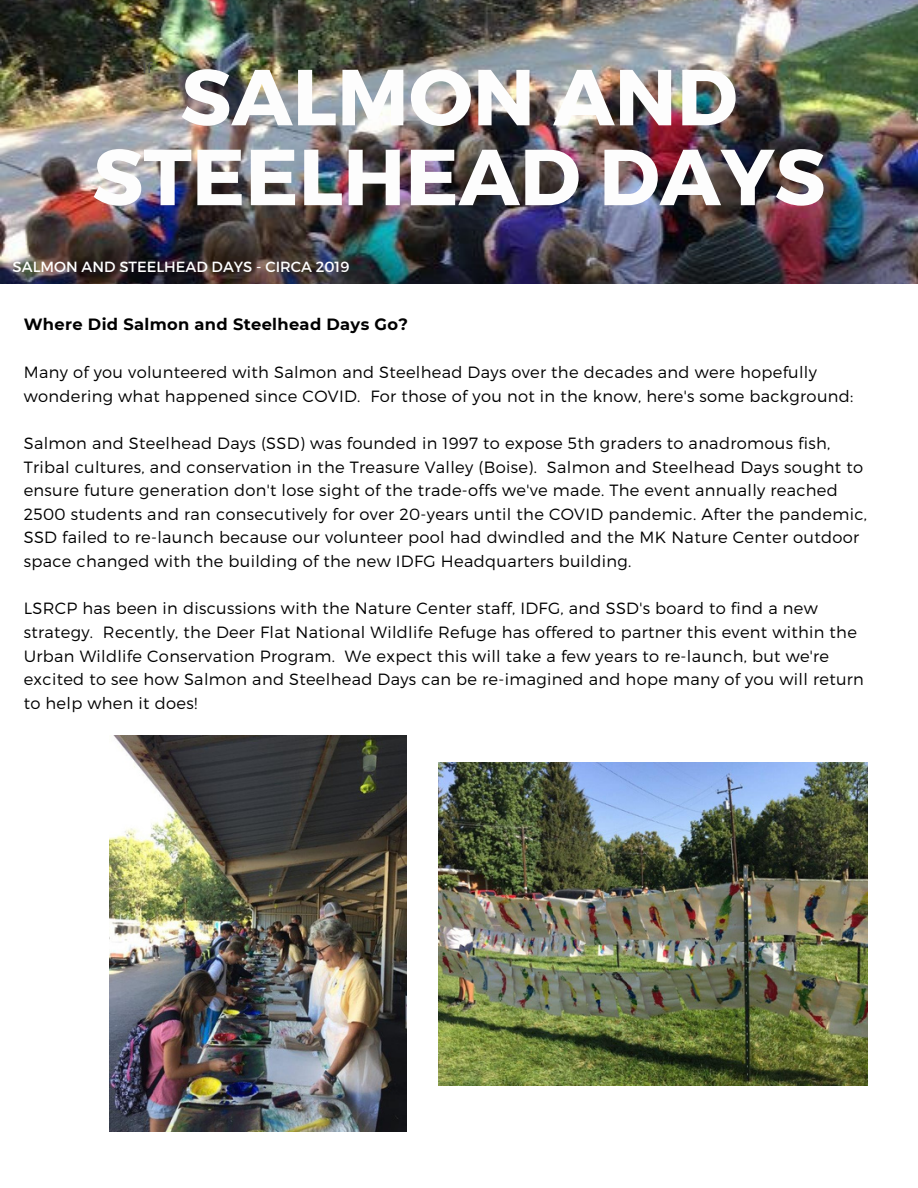
<style>
.page{position:relative;width:918px;height:1188px;background:#fff}
.page>*{position:absolute;margin:0;border:0;box-sizing:border-box;transform-origin:0 0}
.t1{font:700 79.2px/79.8px "Montserrat";color:#fdfdfd;text-align:center}
.t2{font:300 16.2px/23.7px "Montserrat";letter-spacing:.02em;color:#000}
.t3{font:700 16.2px "Montserrat";letter-spacing:.02em;color:#000}
.t4{font:300 14.85px "Montserrat";color:#4e4e4e}
.t5{font:14.7px "Montserrat";color:#fff}
</style>
<div class="page">
<img style="left:0;top:0;width:918px;height:284px">
<img style="left:438px;top:762px;width:430px;height:323px">
<img style="left:109px;top:735px;width:297px;height:396px">
<p class="t4" style="left:143px;top:58px;width:11px">If</p>
<h1 class="t1" style="left:92px;top:53px;width:735px">SALMON AND<br>STEELHEAD DAYS</h1>
<p class="t5" style="left:13px;top:257px;width:338px">SALMON AND STEELHEAD DAYS - CIRCA 2019</p>
<p class="t3" style="left:24px;top:314px;width:386px">Where Did Salmon and Steelhead Days Go?</p>
<p class="t2" style="left:24px;top:360px;width:831px">Many of you volunteered with Salmon and Steelhead Days over the decades and were hopefully wondering what happened since COVID. For those of you not in the know, here's some background:</p>
<p class="t2" style="left:24px;top:430px;width:845px">Salmon and Steelhead Days (SSD) was founded in 1997 to expose 5th graders to anadromous fish, Tribal cultures, and conservation in the Treasure Valley (Boise). Salmon and Steelhead Days sought to ensure future generation don't lose sight of the trade-offs we've made. The event annually reached 2500 students and ran consecutively for over 20-years until the COVID pandemic. After the pandemic, SSD failed to re-launch because our volunteer pool had dwindled and the MK Nature Center outdoor space changed with the building of the new IDFG Headquarters building.</p>
<p class="t2" style="left:24px;top:596px;width:842px">LSRCP has been in discussions with the Nature Center staff, IDFG, and SSD's board to find a new strategy. Recently, the Deer Flat National Wildlife Refuge has offered to partner this event within the Urban Wildlife Conservation Program. We expect this will take a few years to re-launch, but we're excited to see how Salmon and Steelhead Days can be re-imagined and hope many of you will return to help when it does!</p>
</div>
